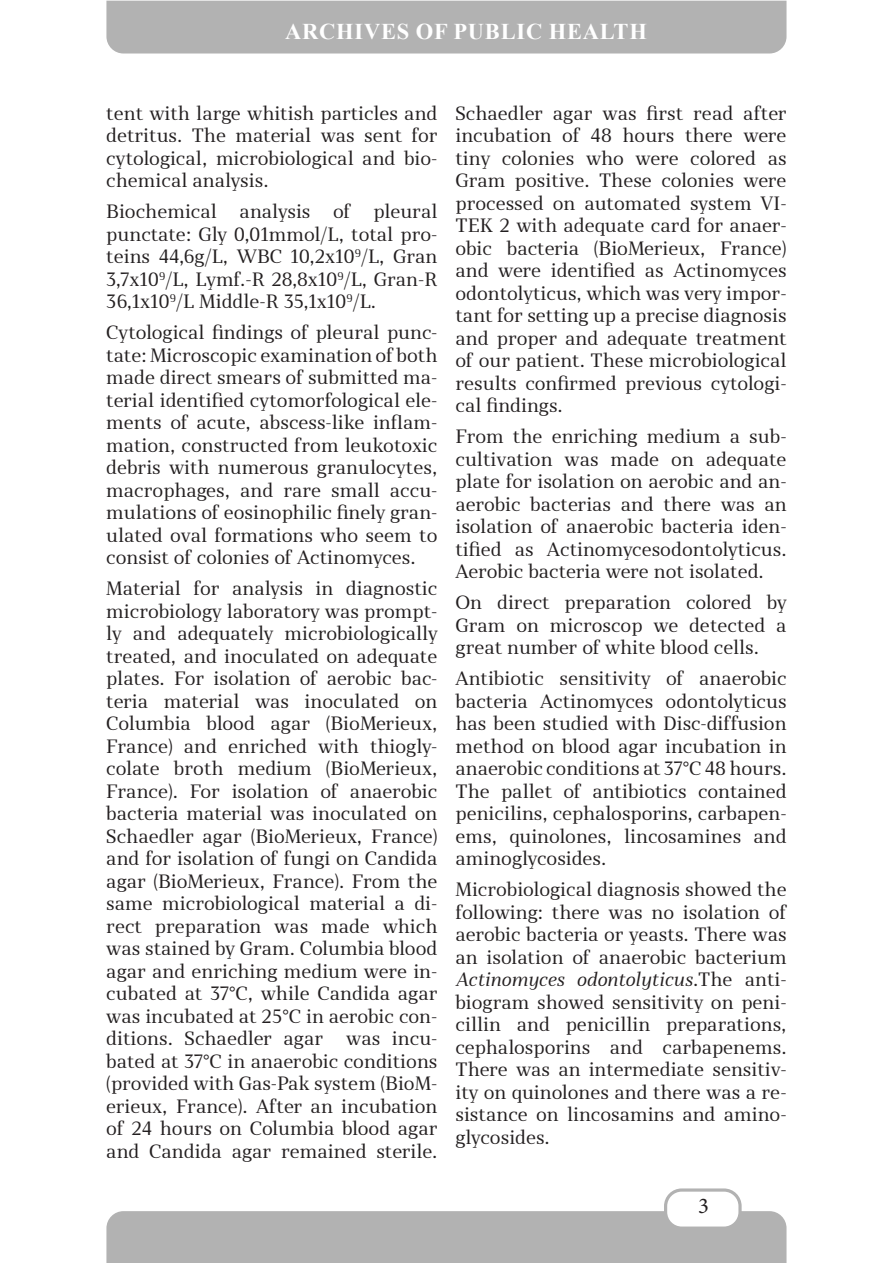
<style>
.page{position:relative;width:893px;height:1263px;background:#fff}
.page>*{position:absolute;margin:0;border:0;box-sizing:border-box;transform-origin:0 0}
.t1{font:700 22.5px "Times New Roman";letter-spacing:.035em;color:#fff}
.t2{font:22.5px "Minion Pro";color:#231f20}
.t3{font:18px/22.5px "Skola Serif";color:#231f20;text-align:justify}
.s1{font-style:italic}
</style>
<div class="page">
<div style="left:106px;top:1211px;width:680px;height:52px;background:#b2b2b2"></div>
<div style="left:666px;top:1190px;width:74px;height:38px;background:#fff;border-radius:16px"></div>
<div style="left:664px;top:1188px;width:78px;height:42px;border:3px solid #b2b2b2;border-radius:16px"></div>
<div style="left:106px;top:1px;width:680px;height:53px;background:#b2b2b2"></div>
<p class="t1" style="left:285px;top:15px;width:363px">ARCHIVES OF PUBLIC HEALTH</p>
<p class="t3" style="left:106px;top:102px;width:333px">tent with large whitish particles and detritus. The material was sent for cytological, microbiological and bio&shy;chemical analysis.</p>
<p class="t3" style="left:106px;top:200px;width:112px">Biochemical</p>
<p class="t3" style="left:240px;top:200px;width:72px">analysis</p>
<p class="t3" style="left:333px;top:200px;width:19px">of</p>
<p class="t3" style="left:106px;top:200px;width:333px;text-indent:267px">pleural punctate: Gly 0,01mmol/L, total pro&shy;teins 44,6g/L, WBC 10,2x10<sup>9</sup>/L, Gran 3,7x10<sup>9</sup>/L, Lymf.-R 28,8x10<sup>9</sup>/L, Gran-R 36,1x10<sup>9</sup>/L Middle-R 35,1x10<sup>9</sup>/L.</p>
<p class="t3" style="left:106px;top:321px;width:333px">Cytological findings of pleural punc&shy;tate: Microscopic examination of both made direct smears of submitted ma&shy;terial identified cytomorfological ele&shy;ments of acute, abscess-like inflam&shy;mation, constructed from leukotoxic debris with numerous granulocytes, macrophages, and rare small accu&shy;mulations of eosinophilic finely gran&shy;ulated oval formations who seem to consist of colonies of Actinomyces.</p>
<p class="t3" style="left:106px;top:577px;width:333px">Material for analysis in diagnostic microbiology laboratory was prompt&shy;ly and adequately microbiologically treated, and inoculated on adequate plates. For isolation of aerobic bac&shy;teria material was inoculated on Columbia blood agar (BioMerieux, France) and enriched with thiogly&shy;colate broth medium (BioMerieux, France). For isolation of anaerobic bacteria material was inoculated on Schaedler agar (BioMerieux, France) and for isolation of fungi on Candida agar (BioMerieux, France). From the same microbiological material a di&shy;rect preparation was made which was stained by Gram. Columbia blood agar and enriching medium were in&shy;cubated at 37°C, while Candida agar was incubated at 25°C in aerobic con&shy;ditions. Schaedler agar</p>
<p class="t3" style="left:106px;top:1027px;width:333px;text-indent:240px">was incu&shy;bated at 37°C in anaerobic conditions (provided with Gas-Pak system (BioM&shy;erieux, France). After an incubation of 24 hours on Columbia blood agar and Candida agar remained sterile.</p>
<p class="t3" style="left:455px;top:102px;width:333px">Schaedler agar was first read after incubation of 48 hours there were tiny colonies who were colored as Gram positive. These colonies were processed on automated system VI-TEK 2 with adequate card for anaer&shy;obic bacteria (BioMerieux, France) and were identified as Actinomyces odontolyticus, which was very impor&shy;tant for setting up a precise diagnosis and proper and adequate treatment of our patient. These microbiological results confirmed previous cytologi&shy;cal findings.</p>
<p class="t3" style="left:455px;top:425px;width:333px">From the enriching medium a sub&shy;cultivation was made on adequate plate for isolation on aerobic and an&shy;aerobic bacterias and there was an isolation of anaerobic bacteria iden&shy;tified as Actinomycesodontolyticus.<br>Aerobic bacteria were not isolated.</p>
<p class="t3" style="left:455px;top:591px;width:333px">On direct preparation colored by Gram on microscop we detected a great number of white blood cells.</p>
<p class="t3" style="left:455px;top:667px;width:333px">Antibiotic sensitivity of anaerobic bacteria Actinomyces odontolyticus has been studied with Disc-diffusion method on blood agar incubation in anaerobic conditions at 37°C 48 hours.<br>The pallet of antibiotics contained penicilins, cephalosporins, carbapen&shy;ems, quinolones, lincosamines and aminoglycosides.</p>
<p class="t3" style="left:455px;top:878px;width:333px">Microbiological diagnosis showed the following: there was no isolation of aerobic bacteria or yeasts. There was an isolation of anaerobic bacterium <span class="s1">Actinomyces odontolyticus</span>.The anti&shy;biogram showed sensitivity on peni&shy;cillin and penicillin preparations, cephalosporins and carbapenems.<br>There was an intermediate sensitiv&shy;ity on quinolones and there was a re&shy;sistance on lincosamins and amino&shy;glycosides.</p>
<p class="t2" style="left:698px;top:1191px;width:12px">3</p>
</div>
